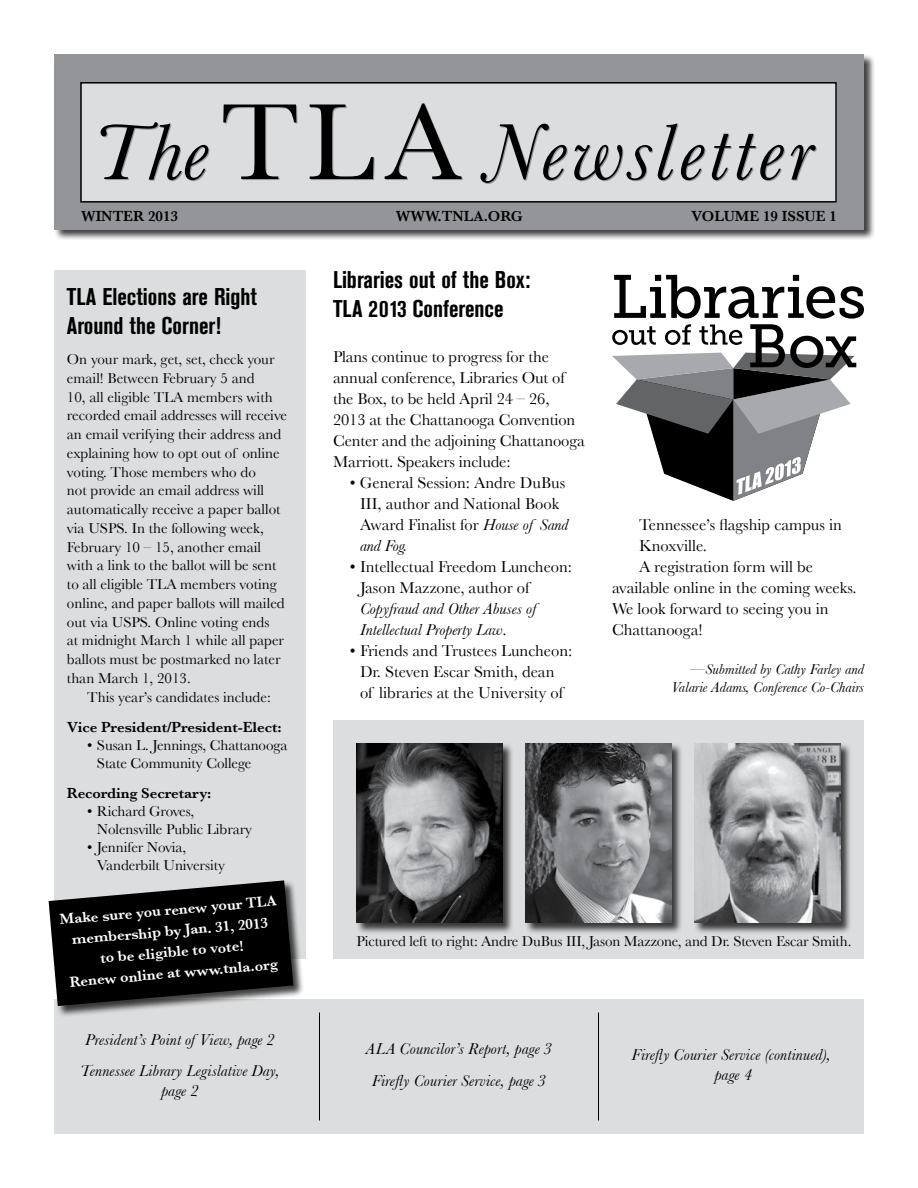
<style>
.page{position:relative;width:918px;height:1188px;background:#fff}
.page>*{position:absolute;margin:0;border:0;box-sizing:border-box;transform-origin:0 0}
.t1{font:italic 82.5px "Baskerville";letter-spacing:.05em;color:#000}
.t2{font:700 condensed 24px/28.8px "Akzidenz Grotesk BE";color:#000}
.t3{font:16.5px/21px "Baskerville";color:#000}
.t4{font:italic 16.5px/31.8px "Baskerville";letter-spacing:.005em;color:#000;text-align:center}
.t5{font:15px/18.8px "Baskerville";color:#000}
.t6{font:600 15px/21px "Baskerville";color:#fff;text-align:center}
.t7{font:600 15px "Baskerville";letter-spacing:-.005em;color:#000}
.t8{font:italic 15px/18px "Baskerville";color:#000;text-align:right}
.s1{font-style:normal;font-size:112.5px}
.s2{font-style:italic}
.s3{font-style:normal}
</style>
<div class="page">
<div style="left:54px;top:999px;width:810px;height:135px;background:#dcddde"></div>
<div style="left:53px;top:53px;width:823px;height:188px;background:#000;opacity:.75"></div>
<div style="left:54px;top:54px;width:810px;height:176px;background:#939598"></div>
<div style="left:81px;top:83px;width:755px;height:119px;background:#dcddde"></div>
<div style="left:80px;top:82px;width:757px;height:121px;border:2px solid #000"></div>
<hr style="left:319px;top:1012px;width:1px;height:108px;background:#000">
<hr style="left:598px;top:1012px;width:1px;height:108px;background:#000">
<div style="left:54px;top:270px;width:252px;height:688px;background:#dcddde"></div>
<div style="left:333px;top:720px;width:531px;height:238px;background:#dcddde"></div>
<div style="left:356px;top:742px;width:158px;height:193px;background:#000;opacity:.75"></div>
<img style="left:357px;top:743px;width:146px;height:180px">
<div style="left:525px;top:742px;width:158px;height:193px;background:#000;opacity:.75"></div>
<img style="left:525px;top:743px;width:147px;height:180px">
<div style="left:693px;top:742px;width:159px;height:193px;background:#000;opacity:.75"></div>
<img style="left:694px;top:743px;width:146px;height:180px">
<svg style="left:612px;top:275px;width:252px;height:226px"></svg>
<div style="left:48px;top:880px;width:256px;height:137px;background:#000;opacity:.75"></div>
<svg style="left:49px;top:880px;width:244px;height:126px"></svg>
<h1 class="t1" style="left:92px;top:104px;width:723px">The <span class="s1">TLA</span> Newsletter</h1>
<p class="t7" style="left:81px;top:207px;width:99px">WINTER 2013</p>
<p class="t7" style="left:396px;top:207px;width:128px">WWW.TNLA.ORG</p>
<p class="t7" style="left:691px;top:207px;width:147px">VOLUME 19 ISSUE 1</p>
<h2 class="t2" style="left:67px;top:283px;width:192px">TLA Elections are Right<br>Around the Corner!</h2>
<p class="t5" style="left:67px;top:350px;width:222px">On your mark, get, set, check your email! Between February 5 and<br>10, all eligible TLA members with recorded email addresses will receive an email verifying their address and explaining how to opt out of online voting. Those members who do<br>not provide an email address will automatically receive a paper ballot via USPS. In the following week, February 10 – 15, another email with a link to the ballot will be sent to all eligible TLA members voting online, and paper ballots will mailed out via USPS. Online voting ends<br>at midnight March 1 while all paper ballots must be postmarked no later than March 1, 2013.</p>
<p class="t5" style="left:87px;top:687px;width:185px">This year’s candidates include:</p>
<p class="t7" style="left:67px;top:718px;width:216px">Vice President/President-Elect:</p>
<p class="t5" style="left:97px;top:736px;width:192px;line-height:18px;text-indent:-10px">• Susan L. Jennings, Chattanooga<br>State Community College</p>
<p class="t7" style="left:67px;top:784px;width:146px">Recording Secretary:</p>
<p class="t5" style="left:97px;top:802px;width:157px;line-height:18px;text-indent:-10px">• Richard Groves,<br>Nolensville Public Library</p>
<p class="t5" style="left:97px;top:838px;width:129px;line-height:18px;text-indent:-10px">• Jennifer Novia,<br>Vanderbilt University</p>
<p class="t6" style="left:59px;top:909px;width:219px;rotate:-5deg">Make sure you renew your TLA membership by Jan. 31, 2013<br>to be eligible to vote!<br>Renew online at www.tnla.org</p>
<p class="t4" style="left:80px;top:1023px;width:201px;text-align:left">President’s Point of View, page 2<br>Tennessee Library Legislative Day,</p>
<p class="t4" style="left:161px;top:1075px;width:39px">page 2</p>
<h2 class="t2" style="left:333px;top:265px;width:199px">Libraries out of the Box:<br>TLA 2013 Conference</h2>
<p class="t3" style="left:333px;top:346px;width:253px">Plans continue to progress for the annual conference, Libraries Out of the Box, to be held April 24 – 26, 2013 at the Chattanooga Convention Center and the adjoining Chattanooga Marriott. Speakers include:</p>
<p class="t3" style="left:360px;top:472px;width:210px;text-indent:-10px">• General Session: Andre DuBus<br>III, author and National Book<br>Award Finalist for <span class="s2">House of Sand and Fog.</span></p>
<p class="t3" style="left:360px;top:556px;width:214px;text-indent:-10px">• Intellectual Freedom Luncheon:<br>Jason Mazzone, author of</p>
<p class="t4" style="left:360px;top:598px;width:178px;line-height:21px;text-align:left">Copyfraud and Other Abuses of<br>Intellectual Property Law<span class="s3">.</span></p>
<p class="t3" style="left:350px;top:640px;width:224px;text-align:center">• Friends and Trustees Luncheon:<br>Dr. Steven Escar Smith, dean<br>of libraries at the University of</p>
<p class="t3" style="left:639px;top:514px;width:205px">Tennessee’s flagship campus in</p>
<p class="t3" style="left:639px;top:535px;width:69px">Knoxville.</p>
<p class="t3" style="left:639px;top:556px;width:175px">A registration form will be</p>
<p class="t3" style="left:612px;top:577px;width:246px">available online in the coming weeks.</p>
<p class="t3" style="left:612px;top:598px;width:218px">We look forward to seeing you in</p>
<p class="t3" style="left:612px;top:619px;width:92px">Chattanooga!</p>
<p class="t8" style="left:671px;top:660px;width:194px">—Submitted by Cathy Farley and<br>Valarie Adams, Conference Co-Chairs</p>
<p class="t5" style="left:357px;top:931px;width:496px">Pictured left to right: Andre DuBus III, Jason Mazzone, and Dr. Steven Escar Smith.</p>
<p class="t4" style="left:366px;top:1033px;width:188px">ALA Councilor’s Report, page 3<br>Firefly Courier Service, page 3</p>
<p class="t4" style="left:632px;top:1045px;width:201px;line-height:19.8px">Firefly Courier Service (continued), page 4</p>
</div>
